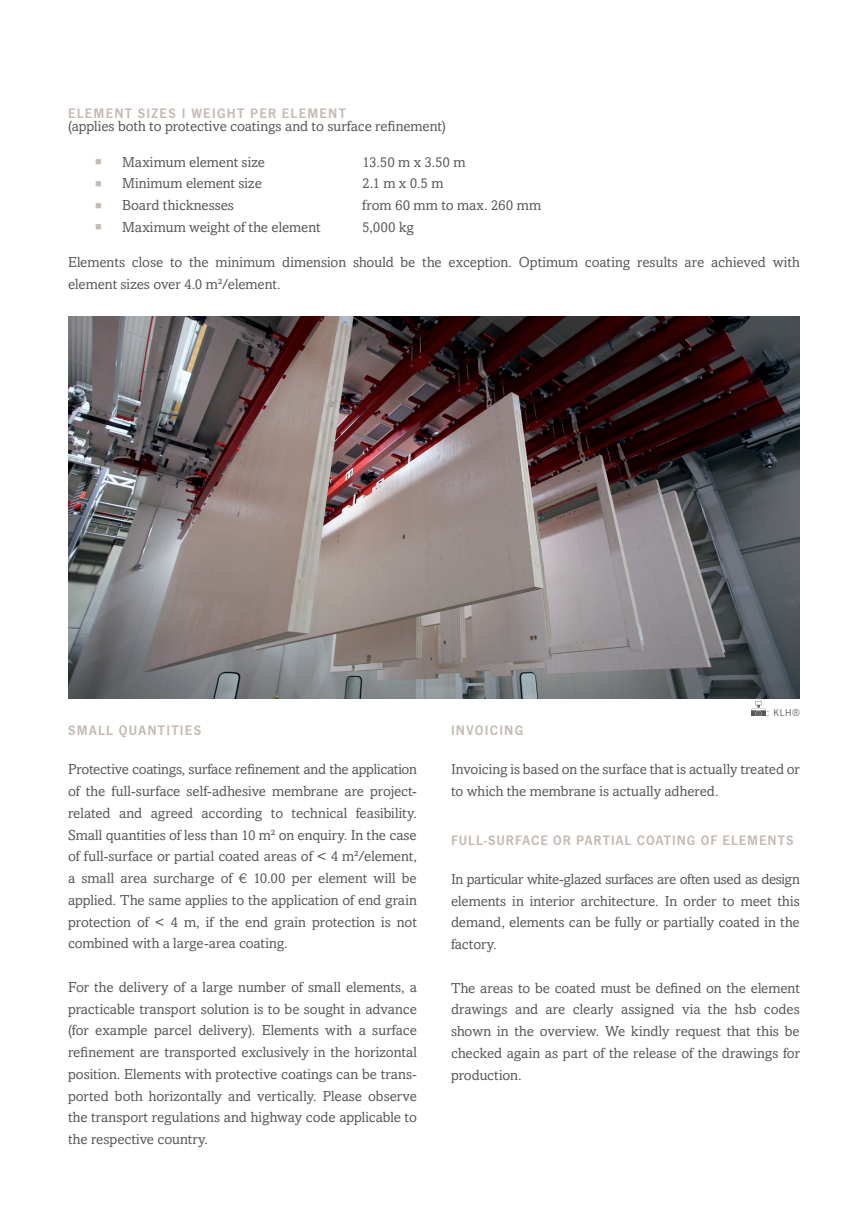
<style>
.page{position:relative;width:868px;height:1212px;background:#fff}
.page>*{position:absolute;margin:0;border:0;box-sizing:border-box;transform-origin:0 0}
.t1{font:14.55px/21.8px "Amasis MT Pro";letter-spacing:-.005em;color:#57585a;text-align:justify}
.t2{font:600 14.25px "News Got T";letter-spacing:.085em;color:#c5b9b3}
.t3{font:600 14.25px "News Got T";letter-spacing:.065em;color:#c5b9b3}
.t4{font:10.5px "News Got T";color:#57585a}
.s1{color:#c5b9b3}
</style>
<div class="page">
<img style="left:68px;top:316px;width:731px;height:382px">
<img style="left:751px;top:701px;width:14px;height:15px">
<p class="t2" style="left:68px;top:105px;width:9px">ELE</p>
<p class="t2" style="left:93px;top:105px;width:197px">MENT SIZES I WEIGHT PER ELE</p>
<p class="t2" style="left:307px;top:105px;width:40px">MENT</p>
<p class="t1" style="left:68px;top:116px;width:379px">(applies both to protective coatings and to surface refinement)</p>
<p class="t1" style="left:95px;top:151px;width:171px"><span class="s1">■</span> Maximum element size</p>
<p class="t1" style="left:362px;top:151px;width:105px">13.50 m x 3.50 m</p>
<p class="t1" style="left:95px;top:173px;width:168px"><span class="s1">■</span> Minimum element size</p>
<p class="t1" style="left:362px;top:173px;width:83px">2.1 m x 0.5 m</p>
<p class="t1" style="left:95px;top:195px;width:140px"><span class="s1">■</span> Board thicknesses</p>
<p class="t1" style="left:362px;top:195px;width:180px">from 60 mm to max. 260 mm</p>
<p class="t1" style="left:95px;top:216px;width:227px"><span class="s1">■</span> Maximum weight of the element</p>
<p class="t1" style="left:362px;top:216px;width:53px">5,000 kg</p>
<p class="t1" style="left:68px;top:252px;width:733px">Elements close to the minimum dimension should be the exception. Optimum coating results are achieved with element sizes over 4.0 m²/element.</p>
<p class="t2" style="left:68px;top:722px;width:30px">SMALL</p>
<p class="t2" style="left:119px;top:722px;width:75px">QUANTITIES</p>
<p class="t1" style="left:68px;top:759px;width:350px">Protective coatings, surface refinement and the application of the full-surface self-adhesive membrane are project&shy;related and agreed according to technical feasibility.<br>Small quantities of less than 10 m² on enquiry. In the case of full-surface or partial coated areas of &lt; 4 m²/element, a small area surcharge of € 10.00 per element will be applied. The same applies to the application of end grain protection of &lt; 4 m, if the end grain protection is not combined with a large-area coating.</p>
<p class="t1" style="left:68px;top:976px;width:350px">For the delivery of a large number of small elements, a practicable transport solution is to be sought in advance (for example parcel delivery). Elements with a surface refinement are transported exclusively in the horizontal position. Elements with protective coatings can be trans&shy;ported both horizontally and vertically. Please observe the transport regulations and highway code applicable to the respective country.</p>
<p class="t4" style="left:766px;top:706px;width:34px">: KLH®</p>
<p class="t2" style="left:451px;top:722px;width:74px">INVOICING</p>
<p class="t1" style="left:451px;top:759px;width:350px">Invoicing is based on the surface that is actually treated or to which the membrane is actually adhered.</p>
<p class="t3" style="left:451px;top:832px;width:343px">FULL-SURFACE OR PARTIAL COATING OF ELEMENTS</p>
<p class="t1" style="left:451px;top:868px;width:350px">In particular white-glazed surfaces are often used as design elements in interior architecture. In order to meet this demand, elements can be fully or partially coated in the factory.</p>
<p class="t1" style="left:451px;top:977px;width:350px">The areas to be coated must be defined on the element drawings and are clearly assigned via the hsb codes shown in the overview. We kindly request that this be checked again as part of the release of the drawings for production.</p>
</div>
